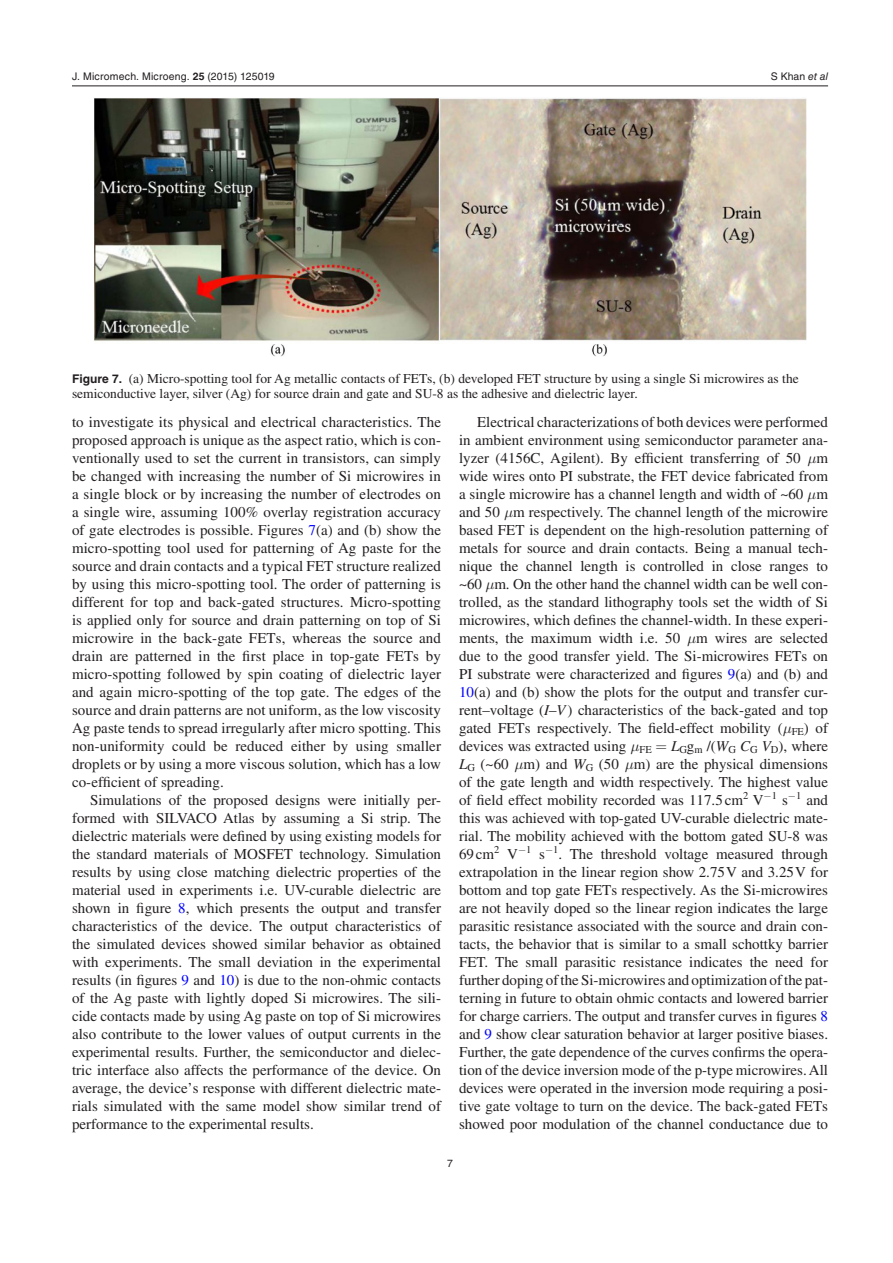
<style>
.page{position:relative;width:893px;height:1263px;background:#fff}
.page>*{position:absolute;margin:0;border:0;box-sizing:border-box;transform-origin:0 0}
.t1{font:15px/18px "Times LT Std";color:#231f20;text-align:justify}
.t2{font:13.5px/15px "Times LT Std";color:#231f20}
.t3{font:10.5px "Helvetica LT Std";letter-spacing:.02em;color:#231f20}
.s1{font-family:"Helvetica";font-weight:700}
.s2{font-family:"Helvetica"}
.s3{font-style:italic}
.s4{font-family:"Helvetica LT Std";font-weight:700;font-size:12px}
.s5{color:#00f}
.s6{font-family:"STIX General"}
</style>
<div class="page">
<hr style="left:72px;top:86px;width:756px;height:1px;background:#231f20">
<img style="left:94px;top:98px;width:712px;height:258px">
<p class="t3" style="left:72px;top:70px;width:204px">J. Micromech. Microeng. <span class="s1">25</span> (<span class="s2">2015</span>) 125019</p>
<p class="t3" style="left:771px;top:70px;width:59px">S Khan <span class="s3">et al</span></p>
<p class="t2" style="left:72px;top:371px;width:728px"><span class="s4">Figure 7.</span> (a) Micro-spotting tool for Ag metallic contacts of FETs, (b) developed FET structure by using a single Si microwires as the semiconductive layer, silver (Ag) for source drain and gate and SU-8 as the adhesive and dielectric layer.</p>
<p class="t1" style="left:72px;top:412px;width:371px">to investigate its physical and electrical characteristics. The proposed approach is unique as the aspect ratio, which is con&shy;ventionally used to set the current in transistors, can simply be changed with increasing the number of Si microwires in a single block or by increasing the number of electrodes on a single wire, assuming 100% overlay registration accuracy of gate electrodes is possible. Figures <span class="s5">7</span>(a) and (b) show the micro-spotting tool used for patterning of Ag paste for the source and drain contacts and a typical FET structure realized by using this micro-spotting tool. The order of patterning is different for top and back-gated structures. Micro-spotting is applied only for source and drain patterning on top of Si microwire in the back-gate FETs, whereas the source and drain are patterned in the first place in top-gate FETs by micro-spotting followed by spin coating of dielectric layer and again micro-spotting of the top gate. The edges of the source and drain patterns are not uniform, as the low viscosity Ag paste tends to spread irregularly after micro spotting. This non-uniformity could be reduced either by using smaller droplets or by using a more viscous solution, which has a low co-efficient of spreading.</p>
<p class="t1" style="left:72px;top:790px;width:371px;text-indent:18px">Simulations of the proposed designs were initially per&shy;formed with SILVACO Atlas by assuming a Si strip. The dielectric materials were defined by using existing models for the standard materials of MOSFET technology. Simulation results by using close matching dielectric properties of the material used in experiments i.e. UV-curable dielectric are shown in figure <span class="s5">8</span>, which presents the output and transfer characteristics of the device. The output characteristics of the simulated devices showed similar behavior as obtained with experiments. The small deviation in the experimental results (in figures <span class="s5">9</span> and <span class="s5">10</span>) is due to the non-ohmic contacts of the Ag paste with lightly doped Si microwires. The sili&shy;cide contacts made by using Ag paste on top of Si microwires also contribute to the lower values of output currents in the experimental results. Further, the semiconductor and dielec&shy;tric interface also affects the performance of the device. On average, the device<span class="s6">’</span>s response with different dielectric mate&shy;rials simulated with the same model show similar trend of performance to the experimental results.</p>
<p class="t1" style="left:459px;top:412px;width:371px;text-indent:18px">Electrical characterizations of both devices were performed in ambient environment using semiconductor parameter ana&shy;lyzer (4156C, Agilent). By efficient transferring of 50 m wide wires onto PI substrate, the FET device fabricated from a single microwire has a channel length and width of ~60 m and 50 m respectively. The channel length of the microwire based FET is dependent on the high-resolution patterning of metals for source and drain contacts. Being a manual tech&shy;nique the channel length is controlled in close ranges to ~60 m. On the other hand the channel width can be well con&shy;trolled, as the standard lithography tools set the width of Si microwires, which defines the channel-width. In these experi&shy;ments, the maximum width i.e. 50 m wires are selected due to the good transfer yield. The Si-microwires FETs on PI substrate were characterized and figures <span class="s5">9</span>(a) and (b) and <span class="s5">10</span>(a) and (b) show the plots for the output and transfer cur&shy;rent<span class="s6">–</span>voltage (<span class="s3">I</span><span class="s6">–</span><span class="s3">V</span>) characteristics of the back-gated and top gated FETs respectively. The field-effect mobility ( <sub>FE</sub>) of devices was extracted using <sub>FE</sub></p>
<p class="t1" style="left:459px;top:736px;width:371px;text-indent:212px"><span class="s3">L</span><sub>G</sub>g<sub>m</sub> /(<span class="s3">W</span><sub>G</sub> <span class="s3">C</span><sub>G</sub> <span class="s3">V</span><sub>D</sub>), where <span class="s3">L</span><sub>G</sub> (~60 m) and <span class="s3">W</span><sub>G</sub> (50 m) are the physical dimensions of the gate length and width respectively. The highest value of field effect mobility recorded was 117.5 cm<sup>2</sup> V−<sup>1</sup> s−<sup>1</sup> and this was achieved with top-gated UV-curable dielectric mate&shy;rial. The mobility achieved with the bottom gated SU-8 was 69 cm<sup>2</sup> V−<sup>1</sup> s−<sup>1</sup>. The threshold voltage measured through extrapolation in the linear region show 2.75V and 3.25V for bottom and top gate FETs respectively. As the Si-microwires are not heavily doped so the linear region indicates the large parasitic resistance associated with the source and drain con&shy;tacts, the behavior that is similar to a small schottky barrier FET. The small parasitic resistance indicates the need for further doping of the Si-microwires and optimization of the pat&shy;terning in future to obtain ohmic contacts and lowered barrier for charge carriers. The output and transfer curves in figures <span class="s5">8 </span>and <span class="s5">9</span> show clear saturation behavior at larger positive biases.<br>Further, the gate dependence of the curves confirms the opera&shy;tion of the device inversion mode of the p-type microwires. All devices were operated in the inversion mode requiring a posi&shy;tive gate voltage to turn on the device. The back-gated FETs showed poor modulation of the channel conductance due to</p>
<p class="t3" style="left:447px;top:1157px;width:7px">7</p>
</div>
